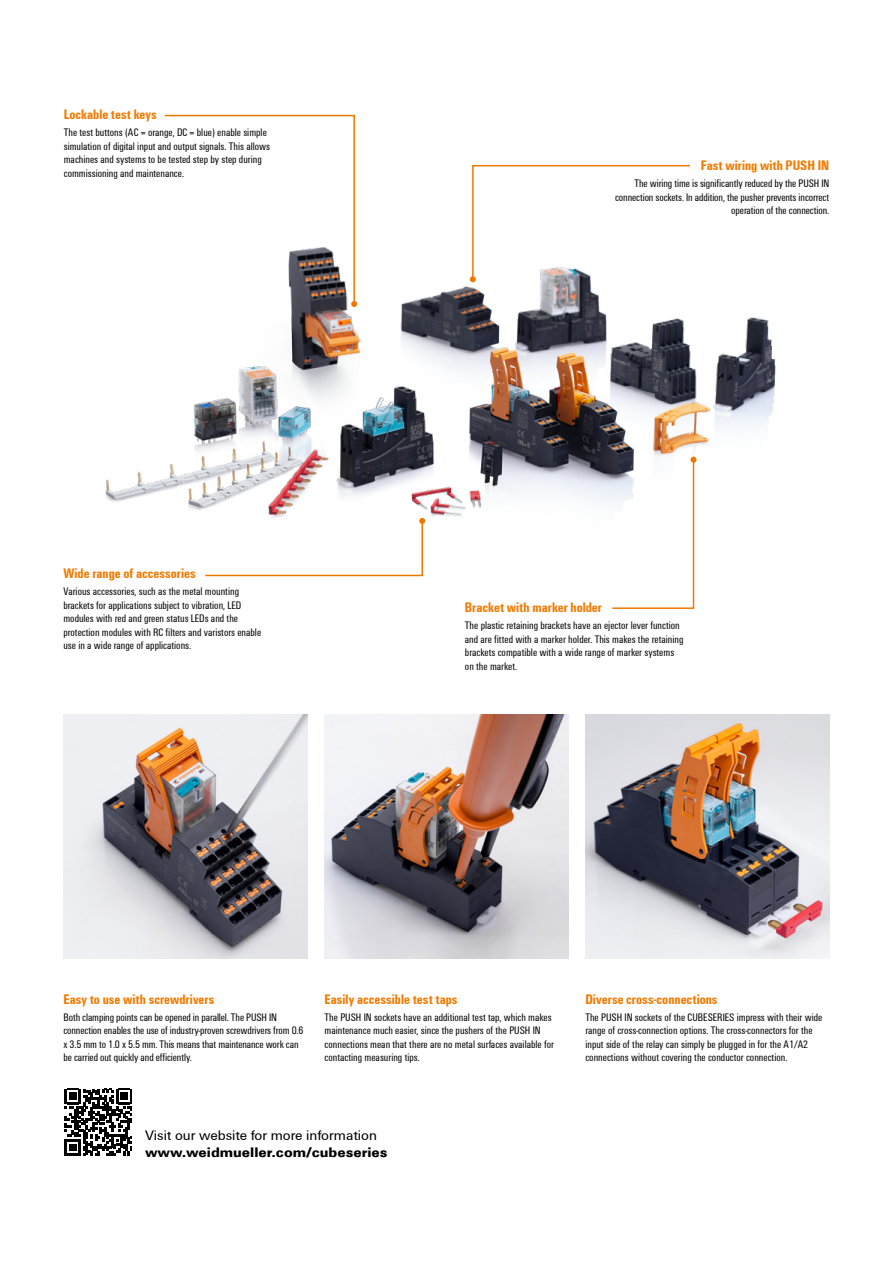
<style>
.page{position:relative;width:893px;height:1263px;background:#fff}
.page>*{position:absolute;margin:0;border:0;box-sizing:border-box;transform-origin:0 0}
.t1{font:700 14.25px "Weidmueller Condensed";color:#f17a00}
.t2{font:14.25px "Weidmueller";color:#000}
.t3{font:700 14.25px "Weidmueller";color:#000}
.t4{font:11.25px/13.5px "Weidmueller Condensed";color:#000}
</style>
<div class="page">
<img style="left:105px;top:279px;width:671px;height:470px">
<svg style="left:163px;top:114px;width:194px;height:193px"></svg>
<svg style="left:470px;top:165px;width:221px;height:117px"></svg>
<svg style="left:611px;top:457px;width:85px;height:153px"></svg>
<svg style="left:204px;top:518px;width:221px;height:59px"></svg>
<img style="left:63px;top:714px;width:245px;height:244px">
<img style="left:325px;top:714px;width:244px;height:244px">
<img style="left:585px;top:714px;width:244px;height:244px">
<svg style="left:65px;top:1089px;width:67px;height:66px"></svg>
<p class="t1" style="left:64px;top:104px;width:95px">Lockable test keys</p>
<p class="t4" style="left:64px;top:125px;width:208px">The test buttons (AC = orange, DC = blue) enable simple simulation of digital input and output signals. This allows machines and systems to be tested step by step during commissioning and maintenance.</p>
<p class="t1" style="left:701px;top:155px;width:130px">Fast wiring with PUSH IN</p>
<p class="t4" style="left:615px;top:176px;width:216px;text-align:right">The wiring time is significantly reduced by the PUSH IN connection sockets. In addition, the pusher prevents incorrect operation of the connection.</p>
<p class="t1" style="left:63px;top:563px;width:134px">Wide range of accessories</p>
<p class="t4" style="left:63px;top:584px;width:199px">Various accessories, such as the metal mounting brackets for applications subject to vibration, LED modules with red and green status LEDs and the protection modules with RC filters and varistors enable use in a wide range of applications.</p>
<p class="t1" style="left:465px;top:597px;width:139px">Bracket with marker holder</p>
<p class="t4" style="left:465px;top:618px;width:220px">The plastic retaining brackets have an ejector lever function and are fitted with a marker holder. This makes the retaining brackets compatible with a wide range of marker systems on the market.</p>
<p class="t1" style="left:63px;top:989px;width:153px">Easy to use with screwdrivers</p>
<p class="t4" style="left:63px;top:1010px;width:242px">Both clamping points can be opened in parallel. The PUSH IN connection enables the use of industry-proven screwdrivers from 0.6 x 3.5 mm to 1.0 x 5.5 mm. This means that maintenance work can be carried out quickly and efficiently.</p>
<p class="t1" style="left:325px;top:989px;width:135px">Easily accessible test taps</p>
<p class="t4" style="left:325px;top:1010px;width:231px">The PUSH IN sockets have an additional test tap, which makes maintenance much easier, since the pushers of the PUSH IN connections mean that there are no metal surfaces available for contacting measuring tips.</p>
<p class="t1" style="left:585px;top:989px;width:134px">Diverse cross-connections</p>
<p class="t4" style="left:585px;top:1010px;width:239px">The PUSH IN sockets of the CUBESERIES impress with their wide range of cross-connection options. The cross-connectors for the input side of the relay can simply be plugged in for the A1/A2 connections without covering the conductor connection.</p>
<p class="t2" style="left:145px;top:1125px;width:233px">Visit our website for more information</p>
<p class="t3" style="left:145px;top:1141px;width:244px">www.weidmueller.com/cubeseries</p>
</div>
